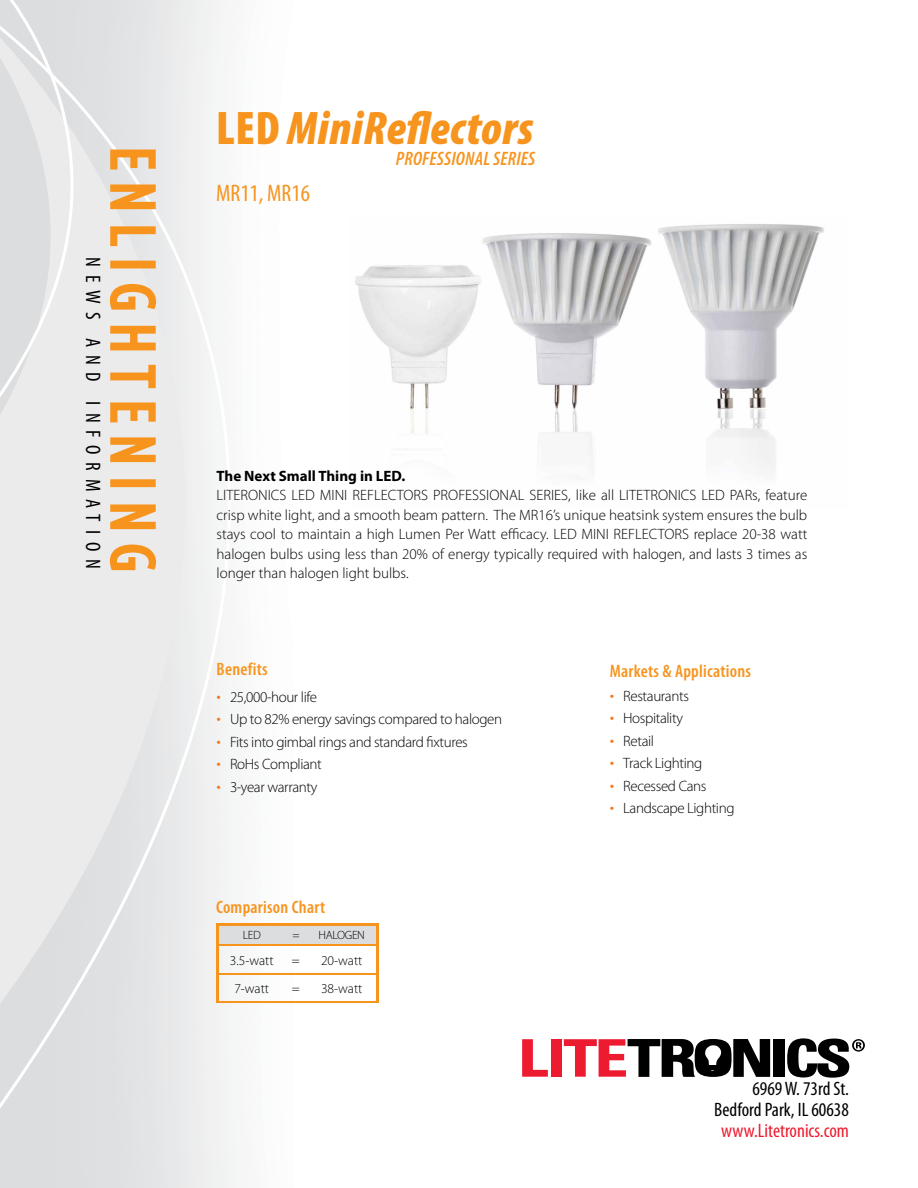
<style>
.page{position:relative;width:918px;height:1188px;background:#fff}
.page>*{position:absolute;margin:0;border:0;box-sizing:border-box;transform-origin:0 0}
.t1{font:condensed 63px "Myriad Pro";letter-spacing:.2em;color:#f7941e}
.t2{font:italic 900 condensed 47.4px "Myriad Pro";letter-spacing:.01em;color:#f7941e}
.t3{font:condensed 24px "Myriad Pro";color:#f7941e}
.t4{font:condensed 21px "Myriad Pro";letter-spacing:.37em;color:#000}
.t5{font:condensed 19.5px/21px "Myriad Pro";color:#000;text-align:right}
.t6{font:condensed 19.5px "Myriad Pro";color:#ed1b2f}
.t7{font:italic 600 condensed 19.5px "Myriad Pro";letter-spacing:.01em;color:#f7941e}
.t8{font:600 condensed 18px "Myriad Pro";letter-spacing:.015em;color:#f7941e}
.t9{font:300 15px/19.5px "Myriad Pro";letter-spacing:-.025em;color:#000;text-align:justify}
.t10{font:700 15px "Myriad Pro";color:#000}
.t11{font:300 13.5px "Myriad Pro";color:#000}
.t12{font:300 12px "Myriad Pro";letter-spacing:-.025em;color:#000}
.s1{font-style:normal}
.s2{font-size:18px;color:#f47920}
</style>
<div class="page">
<svg style="left:0;top:1001px;width:564px;height:187px"></svg>
<svg style="left:0;top:0;width:239px;height:1115px;fill:#ebebec"></svg>
<svg style="left:109px;top:148px;width:48px;height:23px"></svg>
<svg style="left:108px;top:183px;width:50px;height:28px"></svg>
<svg style="left:109px;top:225px;width:48px;height:23px"></svg>
<div style="left:110px;top:261px;width:46px;height:7px;border:3px solid #f7941e"></div>
<svg style="left:108px;top:282px;width:50px;height:29px"></svg>
<svg style="left:109px;top:324px;width:48px;height:28px"></svg>
<svg style="left:109px;top:363px;width:48px;height:27px"></svg>
<svg style="left:109px;top:401px;width:48px;height:23px"></svg>
<svg style="left:108px;top:436px;width:50px;height:28px"></svg>
<div style="left:110px;top:479px;width:46px;height:8px;border:3px solid #f7941e"></div>
<svg style="left:108px;top:503px;width:50px;height:28px"></svg>
<svg style="left:108px;top:543px;width:50px;height:29px"></svg>
<svg style="left:522px;top:1039px;width:26px;height:38px"></svg>
<div style="left:551px;top:1039px;width:11px;height:38px;background:#ed1b2f"></div>
<div style="left:774px;top:1039px;width:11px;height:38px;background:#000"></div>
<svg style="left:564px;top:1039px;width:206px;height:38px"></svg>
<svg style="left:787px;top:1038px;width:78px;height:40px"></svg>
<img style="left:355px;top:224px;width:469px;height:245px">
<hr style="left:216px;top:923px;width:70px;height:3px;background:#f7941e">
<hr style="left:216px;top:926px;width:3px;height:19px;background:#f7941e">
<hr style="left:286px;top:923px;width:20px;height:3px;background:#f7941e">
<hr style="left:306px;top:923px;width:73px;height:3px;background:#f7941e">
<hr style="left:376px;top:926px;width:3px;height:19px;background:#f7941e">
<hr style="left:216px;top:945px;width:3px;height:29px;background:#f7941e">
<hr style="left:376px;top:945px;width:3px;height:29px;background:#f7941e">
<hr style="left:216px;top:974px;width:3px;height:28px;background:#f7941e">
<hr style="left:376px;top:974px;width:3px;height:28px;background:#f7941e">
<svg style="left:219px;top:926px;width:157px;height:20px"></svg>
<hr style="left:306px;top:945px;width:70px;height:1px;background:#f7941e">
<hr style="left:219px;top:973px;width:67px;height:2px;background:#f7941e">
<hr style="left:286px;top:973px;width:20px;height:2px;background:#f7941e">
<hr style="left:306px;top:973px;width:70px;height:2px;background:#f7941e">
<hr style="left:216px;top:1002px;width:70px;height:1px;background:#f7941e">
<svg style="left:286px;top:1002px;width:20px;height:1px"></svg>
<hr style="left:306px;top:1002px;width:73px;height:1px;background:#f7941e">
<h3 class="t4" style="left:106px;top:257px;width:313px;rotate:90deg">NEWS AND INFORMATION</h3>
<h1 class="t1" style="left:171px;top:147px;width:426px;rotate:90deg">ENLIGHTENING</h1>
<h2 class="t2" style="left:216px;top:103px;width:319px"><span class="s1">LED</span> MiniReflectors</h2>
<h3 class="t7" style="left:396px;top:148px;width:141px">PROFESSIONAL SERIES</h3>
<h3 class="t3" style="left:216px;top:179px;width:95px">MR11, MR16</h3>
<p class="t10" style="left:217px;top:466px;width:190px">The Next Small Thing in LED.</p>
<p class="t9" style="left:217px;top:485px;width:592px">LITERONICS LED MINI REFLECTORS PROFESSIONAL SERIES, like all LITETRONICS LED PARs, feature crisp white light, and a smooth beam pattern. The MR16’s unique heatsink system ensures the bulb stays cool to maintain a high Lumen Per Watt efficacy. LED MINI REFLECTORS replace 20-38 watt halogen bulbs using less than 20% of energy typically required with halogen, and lasts 3 times as longer than halogen light bulbs.</p>
<p class="t8" style="left:217px;top:659px;width:53px">Benefits</p>
<p class="t9" style="left:217px;top:687px;width:102px"><span class="s2">•</span> 25,000-hour life</p>
<p class="t9" style="left:217px;top:709px;width:287px"><span class="s2">•</span> Up to 82% energy savings compared to halogen</p>
<p class="t9" style="left:217px;top:732px;width:253px"><span class="s2">•</span> Fits into gimbal rings and standard fixtures</p>
<p class="t9" style="left:217px;top:754px;width:107px"><span class="s2">•</span> RoHs Compliant</p>
<p class="t9" style="left:217px;top:777px;width:103px"><span class="s2">•</span> 3-year warranty</p>
<p class="t8" style="left:216px;top:897px;width:111px">Comparison Chart</p>
<p class="t12" style="left:243px;top:928px;width:20px">LED</p>
<p class="t12" style="left:292px;top:928px;width:9px">=</p>
<p class="t12" style="left:319px;top:928px;width:48px">HALOGEN</p>
<p class="t11" style="left:230px;top:952px;width:45px">3.5-watt</p>
<p class="t11" style="left:292px;top:952px;width:10px">=</p>
<p class="t11" style="left:321px;top:952px;width:43px">20-watt</p>
<p class="t11" style="left:234px;top:981px;width:36px">7-watt</p>
<p class="t11" style="left:292px;top:981px;width:10px">=</p>
<p class="t11" style="left:321px;top:981px;width:43px">38-watt</p>
<p class="t8" style="left:610px;top:661px;width:143px">Markets &amp; Applications</p>
<p class="t9" style="left:610px;top:686px;width:81px"><span class="s2">•</span> Restaurants</p>
<p class="t9" style="left:610px;top:709px;width:75px"><span class="s2">•</span> Hospitality</p>
<p class="t9" style="left:610px;top:731px;width:46px"><span class="s2">•</span> Retail</p>
<p class="t9" style="left:610px;top:754px;width:94px"><span class="s2">•</span> Track Lighting</p>
<p class="t9" style="left:610px;top:776px;width:98px"><span class="s2">•</span> Recessed Cans</p>
<p class="t9" style="left:610px;top:799px;width:126px"><span class="s2">•</span> Landscape Lighting</p>
<h3 class="t5" style="left:714px;top:1077px;width:136px">6969 W. 73rd St.<br>Bedford Park, IL 60638</h3>
<h3 class="t6" style="left:721px;top:1118px;width:129px">www.Litetronics.com</h3>
</div>
